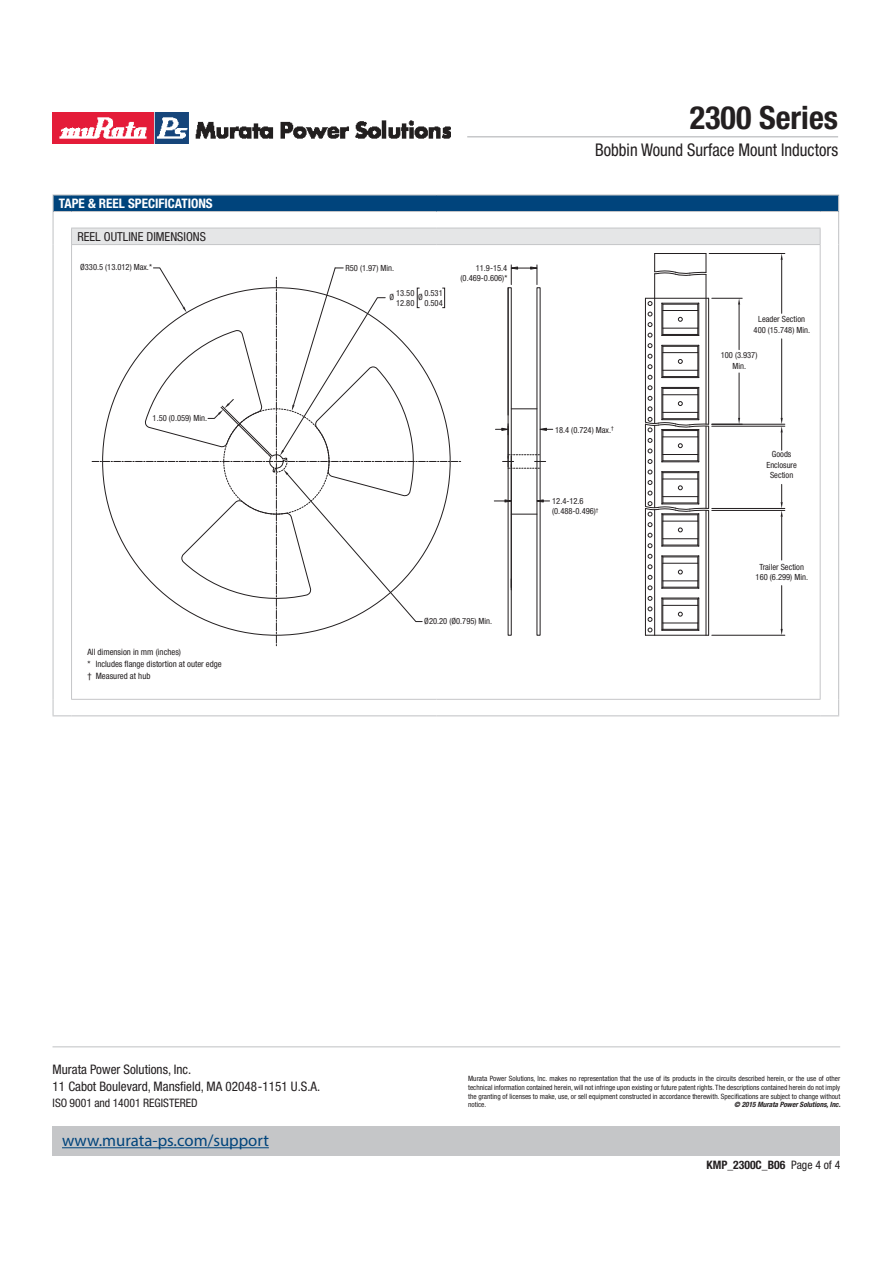
<style>
.page{position:relative;width:893px;height:1263px;background:#fff}
.page>*{position:absolute;margin:0;border:0;box-sizing:border-box;transform-origin:0 0}
.t1{font:700 condensed 32.1px "Helvetica Neue LT Std";color:#231f20}
.t2{font:condensed 17.55px "Helvetica Neue LT Std";color:#231f20;scale:.95 1}
.t3{font:16.8px "Myriad Pro";color:#00447c}
.t4{font:condensed 13.2px/16.8px "Helvetica Neue LT Std";color:#231f20}
.t5{font:700 condensed 13.2px "Helvetica Neue LT Std";color:#fff}
.t6{font:condensed 12.45px "Helvetica Neue LT Std";color:#231f20}
.t7{font:condensed 11.7px "Helvetica Neue LT Std";color:#231f20}
.t8{font:700 condensed 11.7px "Helvetica Neue LT Std";color:#231f20}
.t9{font:condensed 8.7px/11.7px "Helvetica Neue LT Std";color:#231f20}
.t10{font:condensed 8.55px/10.2px "Helvetica Neue LT Std";color:#231f20;text-align:center}
.t11{font:condensed 7.35px/8.7px "Helvetica Neue LT Std";color:#231f20;text-align:justify}
.t12{font:italic 700 condensed 7.35px "Helvetica Neue LT Std";color:#231f20}
.s1{font-weight:400}
</style>
<div class="page">
<div style="left:53px;top:1127px;width:787px;height:29px;background:#c5c6c8"></div>
<img style="left:53px;top:113px;width:398px;height:31px">
<hr style="left:467px;top:136px;width:371px;height:2px;background:#c5c6c8">
<hr style="left:53px;top:1046px;width:787px;height:1px;background:#c5c6c8">
<hr style="left:62px;top:1147px;width:207px;height:1px;background:#00447c">
<div style="left:53px;top:195px;width:786px;height:17px;background:#00447c"></div>
<div style="left:72px;top:228px;width:748px;height:17px;background:#e5e6e7"></div>
<hr style="left:72px;top:194px;width:365px;height:2px;background:#c5c6c8">
<hr style="left:437px;top:194px;width:383px;height:2px;background:#c5c6c8">
<hr style="left:53px;top:245px;width:1px;height:454px;background:#c5c6c8">
<hr style="left:838px;top:245px;width:1px;height:454px;background:#c5c6c8">
<svg style="left:53px;top:699px;width:19px;height:17px"></svg>
<hr style="left:72px;top:715px;width:365px;height:1px;background:#c5c6c8">
<hr style="left:437px;top:715px;width:383px;height:1px;background:#c5c6c8">
<svg style="left:820px;top:699px;width:19px;height:17px"></svg>
<hr style="left:72px;top:211px;width:365px;height:1px;background:#c5c6c8">
<hr style="left:437px;top:211px;width:383px;height:1px;background:#c5c6c8">
<hr style="left:71px;top:228px;width:366px;height:1px;background:#c5c6c8">
<svg style="left:53px;top:194px;width:19px;height:51px"></svg>
<hr style="left:437px;top:228px;width:383px;height:1px;background:#c5c6c8">
<svg style="left:820px;top:194px;width:19px;height:51px"></svg>
<hr style="left:71px;top:244px;width:366px;height:1px;background:#c5c6c8">
<hr style="left:71px;top:245px;width:1px;height:454px;background:#c5c6c8">
<hr style="left:437px;top:244px;width:383px;height:1px;background:#c5c6c8">
<hr style="left:820px;top:245px;width:1px;height:454px;background:#c5c6c8">
<hr style="left:71px;top:699px;width:366px;height:1px;background:#c5c6c8">
<hr style="left:437px;top:699px;width:383px;height:1px;background:#c5c6c8">
<svg style="left:648px;top:586px;width:4px;height:4px"></svg>
<svg style="left:648px;top:575px;width:4px;height:5px"></svg>
<svg style="left:648px;top:554px;width:4px;height:15px"></svg>
<hr style="left:708px;top:510px;width:1px;height:125px;background:#231f20">
<hr style="left:645px;top:298px;width:1px;height:124px;background:#231f20">
<hr style="left:663px;top:581px;width:35px;height:1px;background:#231f20">
<hr style="left:663px;top:563px;width:35px;height:1px;background:#231f20">
<hr style="left:663px;top:557px;width:35px;height:1px;background:#231f20">
<hr style="left:662px;top:556px;width:37px;height:1px;background:#231f20">
<hr style="left:663px;top:587px;width:35px;height:1px;background:#231f20">
<hr style="left:662px;top:588px;width:37px;height:1px;background:#231f20">
<svg style="left:678px;top:570px;width:4px;height:4px"></svg>
<svg style="left:697px;top:555px;width:2px;height:34px"></svg>
<svg style="left:661px;top:555px;width:3px;height:34px"></svg>
<hr style="left:663px;top:623px;width:35px;height:1px;background:#231f20">
<hr style="left:663px;top:605px;width:35px;height:1px;background:#231f20">
<hr style="left:663px;top:599px;width:35px;height:1px;background:#231f20">
<hr style="left:662px;top:598px;width:37px;height:1px;background:#231f20">
<hr style="left:663px;top:629px;width:35px;height:1px;background:#231f20">
<hr style="left:662px;top:630px;width:37px;height:1px;background:#231f20">
<svg style="left:697px;top:598px;width:2px;height:33px"></svg>
<svg style="left:648px;top:628px;width:4px;height:4px"></svg>
<svg style="left:678px;top:612px;width:4px;height:4px"></svg>
<svg style="left:648px;top:617px;width:4px;height:5px"></svg>
<svg style="left:648px;top:607px;width:4px;height:4px"></svg>
<svg style="left:661px;top:598px;width:3px;height:33px"></svg>
<svg style="left:648px;top:596px;width:4px;height:5px"></svg>
<svg style="left:644px;top:470px;width:65px;height:78px"></svg>
<hr style="left:662px;top:335px;width:37px;height:1px;background:#231f20">
<hr style="left:663px;top:334px;width:35px;height:1px;background:#231f20">
<svg style="left:648px;top:333px;width:4px;height:4px"></svg>
<hr style="left:662px;top:303px;width:37px;height:1px;background:#231f20">
<hr style="left:663px;top:304px;width:35px;height:1px;background:#231f20">
<hr style="left:663px;top:310px;width:35px;height:1px;background:#231f20">
<hr style="left:663px;top:328px;width:35px;height:1px;background:#231f20">
<svg style="left:697px;top:303px;width:2px;height:32px"></svg>
<svg style="left:678px;top:317px;width:4px;height:4px"></svg>
<svg style="left:648px;top:322px;width:4px;height:5px"></svg>
<svg style="left:648px;top:312px;width:4px;height:4px"></svg>
<svg style="left:661px;top:303px;width:3px;height:33px"></svg>
<svg style="left:644px;top:343px;width:65px;height:121px"></svg>
<svg style="left:648px;top:301px;width:4px;height:5px"></svg>
<hr style="left:645px;top:298px;width:64px;height:1px;background:#231f20">
<hr style="left:645px;top:635px;width:64px;height:1px;background:#231f20">
<hr style="left:706px;top:510px;width:1px;height:125px;background:#231f20">
<hr style="left:655px;top:253px;width:51px;height:1px;background:#231f20">
<hr style="left:654px;top:274px;width:1px;height:149px;background:#231f20">
<svg style="left:654px;top:254px;width:53px;height:22px"></svg>
<hr style="left:708px;top:426px;width:1px;height:82px;background:#231f20">
<hr style="left:706px;top:426px;width:1px;height:82px;background:#231f20">
<hr style="left:654px;top:510px;width:1px;height:125px;background:#231f20">
<hr style="left:645px;top:508px;width:1px;height:127px;background:#231f20">
<hr style="left:645px;top:424px;width:1px;height:82px;background:#231f20">
<hr style="left:654px;top:425px;width:1px;height:83px;background:#231f20">
<hr style="left:706px;top:274px;width:1px;height:150px;background:#231f20">
<hr style="left:708px;top:298px;width:1px;height:126px;background:#231f20">
<hr style="left:712px;top:298px;width:30px;height:1px;background:#231f20">
<hr style="left:739px;top:373px;width:1px;height:45px;background:#231f20">
<hr style="left:739px;top:305px;width:1px;height:45px;background:#231f20">
<svg style="left:738px;top:418px;width:2px;height:6px"></svg>
<svg style="left:738px;top:298px;width:2px;height:7px"></svg>
<hr style="left:712px;top:424px;width:73px;height:1px;background:#231f20">
<hr style="left:709px;top:253px;width:76px;height:1px;background:#231f20">
<hr style="left:781px;top:339px;width:1px;height:79px;background:#231f20">
<hr style="left:781px;top:260px;width:1px;height:53px;background:#231f20">
<svg style="left:780px;top:254px;width:3px;height:6px"></svg>
<hr style="left:712px;top:508px;width:73px;height:1px;background:#231f20">
<hr style="left:712px;top:426px;width:73px;height:1px;background:#231f20">
<svg style="left:780px;top:418px;width:3px;height:32px"></svg>
<hr style="left:712px;top:635px;width:73px;height:1px;background:#231f20">
<hr style="left:712px;top:510px;width:73px;height:1px;background:#231f20">
<hr style="left:781px;top:586px;width:1px;height:43px;background:#231f20">
<hr style="left:781px;top:517px;width:1px;height:43px;background:#231f20">
<svg style="left:780px;top:629px;width:3px;height:6px"></svg>
<svg style="left:780px;top:484px;width:3px;height:33px"></svg>
<svg style="left:92px;top:265px;width:461px;height:381px"></svg>
<div style="left:417px;top:288px;width:3px;height:20px;border:1px solid #231f20"></div>
<div style="left:442px;top:288px;width:3px;height:20px;border:1px solid #231f20"></div>
<h3 class="t5" style="left:59px;top:196px;width:155px">TAPE &amp; REEL SPECIFICATIONS</h3>
<h3 class="t6" style="left:77px;top:232px;width:130px">REEL OUTLINE DIMENSIONS</h3>
<p class="t10" style="left:80px;top:262px;width:73px">Ø330.5 (13.012) Max.*</p>
<p class="t10" style="left:153px;top:414px;width:56px">1.50 (0.059) Min.</p>
<p class="t9" style="left:88px;top:647px;width:136px">All dimension in mm (inches)<br>* Includes flange distortion at outer edge † Measured at hub</p>
<p class="t10" style="left:345px;top:264px;width:50px">R50 (1.97) Min.</p>
<p class="t10" style="left:396px;top:288px;width:20px;text-align:left">13.50<br>12.80</p>
<p class="t10" style="left:424px;top:288px;width:20px;text-align:left">0.531<br>0.504</p>
<p class="t10" style="left:389px;top:293px;width:6px">Ø</p>
<p class="t10" style="left:418px;top:293px;width:6px">Ø</p>
<p class="t10" style="left:460px;top:264px;width:48px;text-align:right">11.9-15.4 (0.469-0.606)*</p>
<p class="t10" style="left:424px;top:617px;width:69px">Ø20.20 (Ø0.795) Min.</p>
<h1 class="t1" style="left:690px;top:99px;width:150px">2300 Series</h1>
<h2 class="t2" style="left:595px;top:143px;width:257px">Bobbin Wound Surface Mount Inductors</h2>
<p class="t10" style="left:753px;top:315px;width:58px">Leader Section<br>400 (15.748) Min.</p>
<p class="t10" style="left:555px;top:425px;width:60px">18.4 (0.724) Max.<sup>†</sup></p>
<p class="t10" style="left:552px;top:497px;width:48px;text-align:left">12.4-12.6 (0.488-0.496)<sup>†</sup></p>
<p class="t10" style="left:721px;top:351px;width:38px">100 (3.937)<br>Min.</p>
<p class="t10" style="left:766px;top:450px;width:32px">Goods<br>Enclosure<br>Section</p>
<p class="t10" style="left:755px;top:563px;width:54px">Trailer Section<br>160 (6.299) Min.</p>
<h3 class="t4" style="left:53px;top:1062px;width:269px">Murata Power Solutions, Inc.<br>11 Cabot Boulevard, Mansfield, MA 02048-1151 U.S.A.</h3>
<h3 class="t7" style="left:53px;top:1099px;width:147px">ISO 9001 and 14001 REGISTERED</h3>
<h3 class="t3" style="left:62px;top:1130px;width:208px">www.murata-ps.com/support</h3>
<p class="t11" style="left:468px;top:1075px;width:373px">Murata Power Solutions, Inc. makes no representation that the use of its products in the circuits described herein, or the use of other technical information contained herein, will not infringe upon existing or future patent rights. The descriptions contained herein do not imply the granting of licenses to make, use, or sell equipment constructed in accordance therewith. Specifications are subject to change without notice.</p>
<p class="t12" style="left:734px;top:1101px;width:108px">© 2015 Murata Power Solutions, Inc.</p>
<h3 class="t8" style="left:706px;top:1158px;width:135px">KMP_2300C_B06 <span class="s1">Page 4 of 4</span></h3>
</div>
